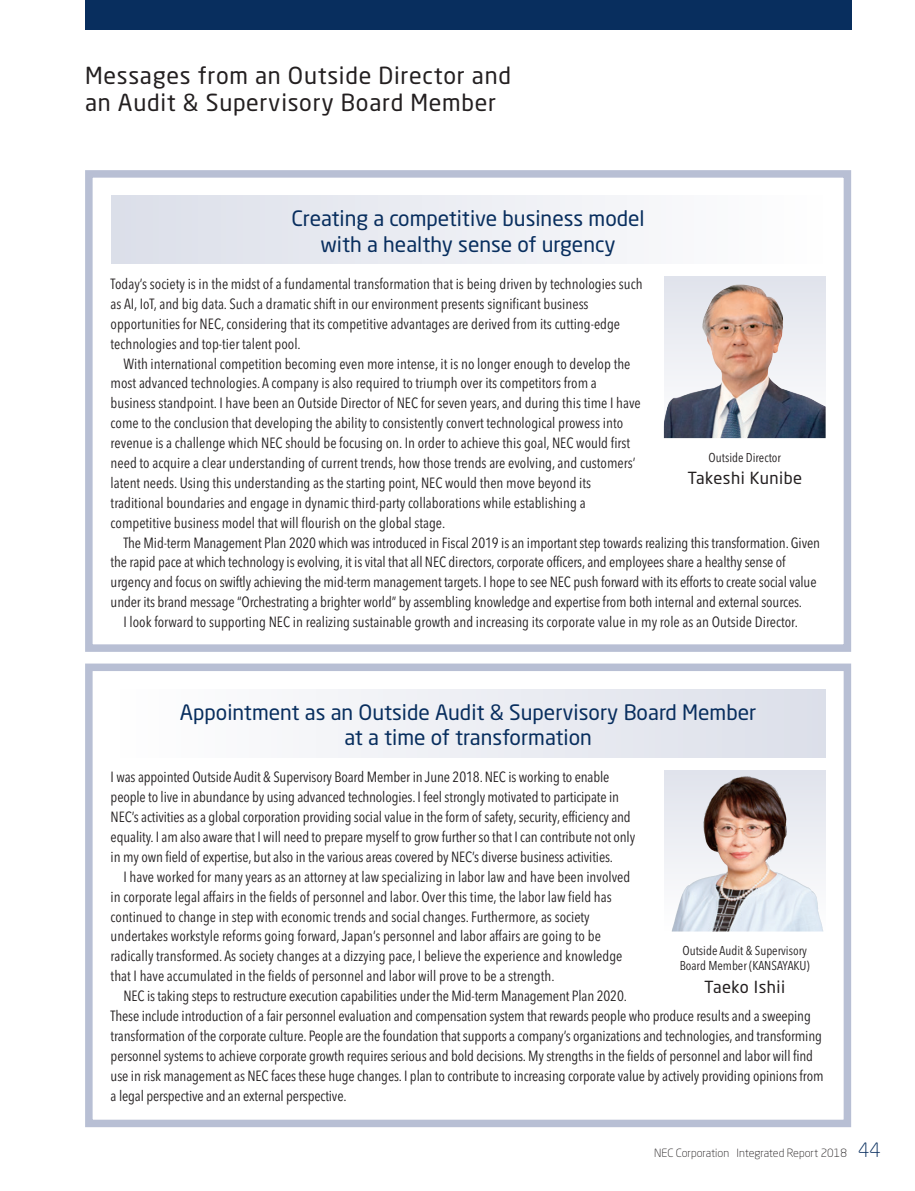
<style>
.page{position:relative;width:915px;height:1191px;background:#fff}
.page>*{position:absolute;margin:0;border:0;box-sizing:border-box;transform-origin:0 0}
.t1{font:23.25px/27px "Neo Sans Std";letter-spacing:.03em;color:#231f20}
.t2{font:21px/25.5px "Neo Sans Std";color:#082e5e;text-align:center}
.t3{font:16.5px "Neo Sans Std";letter-spacing:.03em;color:#231f20}
.t4{font:condensed 14.7px/19.8px "Avenir Next LT Pro";letter-spacing:-.005em;color:#231f20}
.t5{font:condensed 12.75px/15px "Avenir Next LT Pro";color:#231f20}
.t6{font:300 11.25px "Neo Sans Std";color:#231f20}
.s1{font-size:19.5px;color:#082e5e}
</style>
<div class="page">
<div style="left:85px;top:170px;width:765px;height:482px;border:8px solid #b8bfd4"></div>
<div style="left:85px;top:663px;width:765px;height:464px;border:8px solid #b8bfd4"></div>
<div style="left:111px;top:196px;width:714px;height:68px;background:linear-gradient(to right,#dbdfe9,#fefefe)"></div>
<div style="left:111px;top:689px;width:714px;height:68px;background:linear-gradient(to right,#fff,#dcdfe9)"></div>
<div style="left:663px;top:276px;width:162px;height:162px;background:#e0e3ec"></div>
<svg style="left:664px;top:770px;width:161px;height:161px"></svg>
<div style="left:85px;top:0;width:765px;height:30px;background:#082e5e"></div>
<img style="left:663px;top:284px;width:162px;height:154px">
<img style="left:709px;top:776px;width:37px;height:27px">
<h1 class="t1" style="left:85px;top:62px;width:427px">Messages from an Outside Director and an Audit &amp; Supervisory Board Member</h1>
<h2 class="t2" style="left:291px;top:205px;width:354px">Creating a competitive business model with a healthy sense of urgency</h2>
<p class="t4" style="left:111px;top:274px;width:533px">Today’s society is in the midst of a fundamental transformation that is being driven by technologies such as AI, IoT, and big data. Such a dramatic shift in our environment presents significant business opportunities for NEC, considering that its competitive advantages are derived from its cutting-edge technologies and top-tier talent pool.</p>
<p class="t4" style="left:111px;top:353px;width:531px;text-indent:13px">With international competition becoming even more intense, it is no longer enough to develop the most advanced technologies. A company is also required to triumph over its competitors from a business standpoint. I have been an Outside Director of NEC for seven years, and during this time I have come to the conclusion that developing the ability to consistently convert technological prowess into revenue is a challenge which NEC should be focusing on. In order to achieve this goal, NEC would first need to acquire a clear understanding of current trends, how those trends are evolving, and customers’ latent needs. Using this understanding as the starting point, NEC would then move beyond its traditional boundaries and engage in dynamic third-party collaborations while establishing a competitive business model that will flourish on the global stage.</p>
<p class="t4" style="left:111px;top:532px;width:710px;text-indent:13px">The Mid-term Management Plan 2020 which was introduced in Fiscal 2019 is an important step towards realizing this transformation. Given the rapid pace at which technology is evolving, it is vital that all NEC directors, corporate officers, and employees share a healthy sense of urgency and focus on swiftly achieving the mid-term management targets. I hope to see NEC push forward with its efforts to create social value under its brand message “Orchestrating a brighter world” by assembling knowledge and expertise from both internal and external sources.</p>
<p class="t4" style="left:123px;top:612px;width:676px">I look forward to supporting NEC in realizing sustainable growth and increasing its corporate value in my role as an Outside Director.</p>
<p class="t5" style="left:708px;top:450px;width:74px">Outside Director</p>
<p class="t3" style="left:687px;top:468px;width:116px">Takeshi Kunibe</p>
<h2 class="t2" style="left:180px;top:698px;width:577px">Appointment as an Outside Audit &amp; Supervisory Board Member at a time of transformation</h2>
<p class="t4" style="left:111px;top:767px;width:526px">I was appointed Outside Audit &amp; Supervisory Board Member in June 2018. NEC is working to enable people to live in abundance by using advanced technologies. I feel strongly motivated to participate in NEC’s activities as a global corporation providing social value in the form of safety,security, efficiency and equality. I am also aware that I will need to prepare myself to grow further so that I can contribute not only in my own field of expertise, but also in the various areas covered by NEC’s diverse business activities.</p>
<p class="t4" style="left:111px;top:866px;width:521px;text-indent:13px">I have worked for many years as an attorney at law specializing in labor law and have been involved in corporate legal affairs in the fields of personnel and labor. Over this time, the labor law field has continued to change in step with economic trends and social changes. Furthermore, as society undertakes workstyle reforms going forward,Japan’s personnel and labor affairs are going to be radically transformed. As society changes at a dizzying pace, I believe the experience and knowledge that I have accumulated in the fields of personnel and labor will prove to be a strength.</p>
<p class="t4" style="left:111px;top:986px;width:714px;text-indent:13px">NEC is taking steps to restructure execution capabilities under the Mid-term Management Plan 2020.<br>These include introduction of a fair personnel evaluation and compensation system that rewards people who produce results and a sweeping transformation of the corporate culture. People are the foundation that supports a company’s organizations and technologies, and transforming personnel systems to achieve corporate growth requires serious and bold decisions. My strengths in the fields of personnel and labor will find use in risk management as NEC faces these huge changes. I plan to contribute to increasing corporate value by actively providing opinions from a legal perspective and an external perspective.</p>
<p class="t5" style="left:679px;top:943px;width:132px">Outside Audit &amp; Supervisory<br>Board Member (KANSAYAKU)</p>
<p class="t3" style="left:704px;top:976px;width:82px">Taeko Ishii</p>
<p class="t6" style="left:653px;top:1146px;width:228px">NEC Corporation Integrated Report 2018 <span class="s1">44</span></p>
</div>
